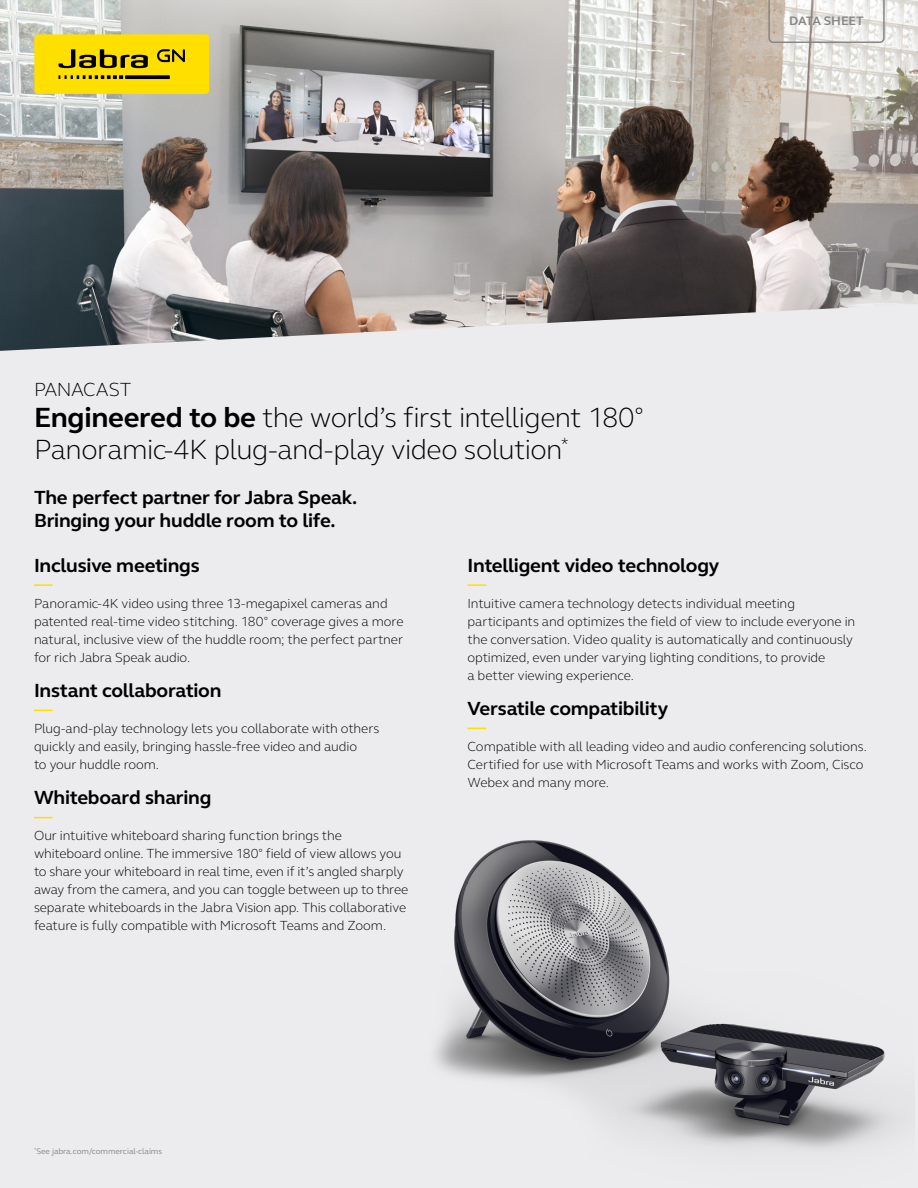
<style>
.page{position:relative;width:918px;height:1188px;background:#ecebed}
.page>*{position:absolute;margin:0;border:0;box-sizing:border-box;transform-origin:0 0}
.t1{font:300 28.5px/31.5px "GN Elliot";letter-spacing:-.02em;color:#000}
.t2{font:700 19.5px/22.5px "GN Elliot";letter-spacing:-.01em;color:#000}
.t3{font:300 19.5px "GN Elliot";letter-spacing:-.025em;color:#000}
.t4{font:300 13.5px/18px "GN Elliot";letter-spacing:-.005em;color:#000}
.t5{font:700 12.6px "GN Elliot";color:#878787}
.t6{font:8.25px "GN Elliot";color:#878787}
.s1{font-weight:700}
</style>
<div class="page">
<img style="left:0;top:0;width:918px;height:351px">
<svg style="left:768px;top:0;width:117px;height:43px"></svg>
<div style="left:34px;top:34px;width:175px;height:60px;background:#ffdf00;border-radius:4px"></div>
<svg style="left:59px;top:49px;width:89px;height:19px"></svg>
<svg style="left:59px;top:75px;width:64px;height:4px"></svg>
<svg style="left:125px;top:75px;width:45px;height:4px"></svg>
<svg style="left:157px;top:49px;width:28px;height:13px"></svg>
<svg style="left:34px;top:584px;width:19px;height:2px"></svg>
<svg style="left:34px;top:710px;width:19px;height:1px"></svg>
<svg style="left:34px;top:817px;width:19px;height:1px"></svg>
<svg style="left:468px;top:584px;width:18px;height:2px"></svg>
<svg style="left:468px;top:728px;width:18px;height:1px"></svg>
<img style="left:435px;top:840px;width:465px;height:310px">
<p class="t5" style="left:789px;top:13px;width:76px">DATA SHEET</p>
<h2 class="t3" style="left:34px;top:376px;width:99px">PANACAST</h2>
<h1 class="t1" style="left:34px;top:401px;width:611px"><span class="s1">Engineered to be</span> the world’s first intelligent 180°<br>Panoramic-4K plug-and-play video solution<sup>*</sup></h1>
<h2 class="t2" style="left:34px;top:486px;width:325px">The perfect partner for Jabra Speak.<br>Bringing your huddle room to life.</h2>
<h2 class="t2" style="left:34px;top:554px;width:167px">Inclusive meetings</h2>
<p class="t4" style="left:34px;top:594px;width:371px">Panoramic-4K video using three 13-megapixel cameras and patented real-time video stitching. 180° coverage gives a more natural, inclusive view of the huddle room; the perfect partner for rich Jabra Speak audio.</p>
<h2 class="t2" style="left:34px;top:679px;width:189px">Instant collaboration</h2>
<p class="t4" style="left:34px;top:719px;width:347px">Plug-and-play technology lets you collaborate with others quickly and easily, bringing hassle-free video and audio<br>to your huddle room.</p>
<h2 class="t2" style="left:34px;top:786px;width:179px">Whiteboard sharing</h2>
<p class="t4" style="left:34px;top:826px;width:376px">Our intuitive whiteboard sharing function brings the whiteboard online. The immersive 180° field of view allows you to share your whiteboard in real time, even if it’s angled sharply away from the camera, and you can toggle between up to three separate whiteboards in the Jabra Vision app. This collaborative feature is fully compatible with Microsoft Teams and Zoom.</p>
<h2 class="t2" style="left:468px;top:553px;width:253px">Intelligent video technology</h2>
<p class="t4" style="left:468px;top:594px;width:389px">Intuitive camera technology detects individual meeting participants and optimizes the field of view to include everyone in the conversation. Video quality is automatically and continuously optimized, even under varying lighting conditions, to provide<br>a better viewing experience.</p>
<h2 class="t2" style="left:468px;top:697px;width:202px">Versatile compatibility</h2>
<p class="t4" style="left:468px;top:737px;width:401px">Compatible with all leading video and audio conferencing solutions.<br>Certified for use with Microsoft Teams and works with Zoom, Cisco<br>Webex and many more.</p>
<p class="t6" style="left:34px;top:1146px;width:130px"><sup>*</sup>See jabra.com/commercial-claims</p>
</div>
